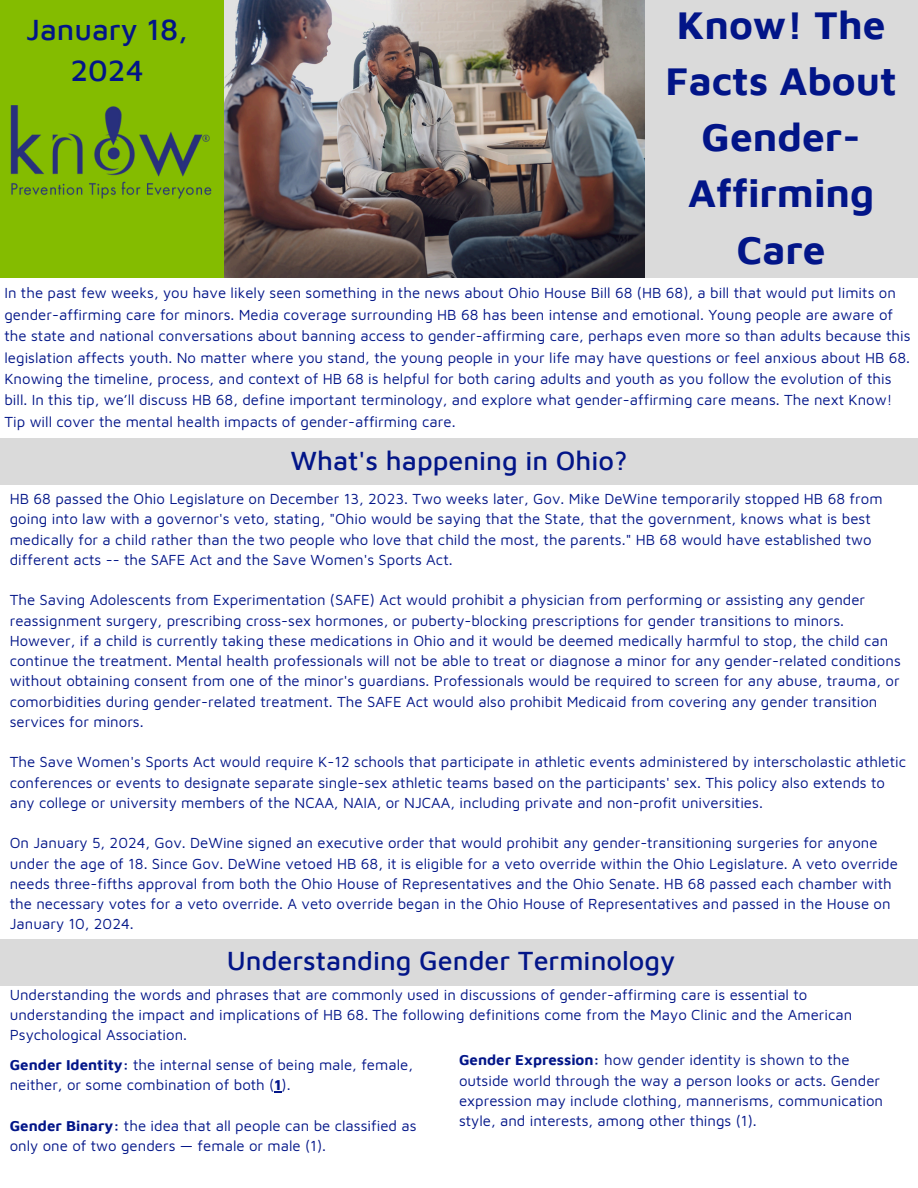
<style>
.page{position:relative;width:918px;height:1188px;background:#fff}
.page>*{position:absolute;margin:0;border:0;box-sizing:border-box;transform-origin:0 0}
.t1{font:700 40.5px/56.2px "Maven Pro";color:#021588;text-align:center}
.t2{font:500 30px/41.7px "Maven Pro";color:#021588;text-align:center}
.t3{font:500 27px "Maven Pro";color:#021588}
.t4{font:15px/20.2px "Maven Pro";color:#021588}
.s1{font-weight:700}
</style>
<div class="page">
<div style="left:0;top:0;width:225px;height:278px;background:#84bc00"></div>
<img style="left:10px;top:105px;width:202px;height:94px">
<div style="left:641px;top:0;width:277px;height:278px;background:#dadada"></div>
<div style="left:0;top:438px;width:918px;height:47px;background:#dadada"></div>
<img style="left:225px;top:0;width:419px;height:278px">
<div style="left:0;top:939px;width:918px;height:46px;background:#dadada"></div>
<p class="t2" style="left:26px;top:7px;width:163px">January 18,<br>2024</p>
<p class="t1" style="left:666px;top:-5px;width:233px">Know! The<br>Facts About<br>Gender-<br>Affirming<br>Care</p>
<h1 class="t4" style="left:4px;top:282px;width:908px;line-height:21.3px">In the past few weeks, you have likely seen something in the news about Ohio House Bill 68 (HB 68), a bill that would put limits on gender-affirming care for minors. Media coverage surrounding HB 68 has been intense and emotional. Young people are aware of the state and national conversations about banning access to gender-affirming care, perhaps even more so than adults because this legislation affects youth. No matter where you stand, the young people in your life may have questions or feel anxious about HB 68.<br>Knowing the timeline, process, and context of HB 68 is helpful for both caring adults and youth as you follow the evolution of this bill. In this tip, we’ll discuss HB 68, define important terminology, and explore what gender-affirming care means. The next Know!<br>Tip will cover the mental health impacts of gender-affirming care.</h1>
<p class="t3" style="left:290px;top:444px;width:339px">What's happening in Ohio?</p>
<h2 class="t4" style="left:10px;top:488px;width:874px">HB 68 passed the Ohio Legislature on December 13, 2023. Two weeks later, Gov. Mike DeWine temporarily stopped HB 68 from going into law with a governor's veto, stating, "Ohio would be saying that the State, that the government, knows what is best medically for a child rather than the two people who love that child the most, the parents." HB 68 would have established two different acts -- the SAFE Act and the Save Women's Sports Act.</h2>
<p class="t4" style="left:10px;top:590px;width:893px">The Saving Adolescents from Experimentation (SAFE) Act would prohibit a physician from performing or assisting any gender reassignment surgery, prescribing cross-sex hormones, or puberty-blocking prescriptions for gender transitions to minors.<br>However, if a child is currently taking these medications in Ohio and it would be deemed medically harmful to stop, the child can continue the treatment. Mental health professionals will not be able to treat or diagnose a minor for any gender-related conditions without obtaining consent from one of the minor's guardians. Professionals would be required to screen for any abuse, trauma, or comorbidities during gender-related treatment. The SAFE Act would also prohibit Medicaid from covering any gender transition services for minors.</p>
<p class="t4" style="left:10px;top:752px;width:898px">The Save Women's Sports Act would require K-12 schools that participate in athletic events administered by interscholastic athletic conferences or events to designate separate single-sex athletic teams based on the participants' sex. This policy also extends to any college or university members of the NCAA, NAIA, or NJCAA, including private and non-profit universities.</p>
<p class="t4" style="left:10px;top:833px;width:890px">On January 5, 2024, Gov. DeWine signed an executive order that would prohibit any gender-transitioning surgeries for anyone under the age of 18. Since Gov. DeWine vetoed HB 68, it is eligible for a veto override within the Ohio Legislature. A veto override needs three-fifths approval from both the Ohio House of Representatives and the Ohio Senate. HB 68 passed each chamber with the necessary votes for a veto override. A veto override began in the Ohio House of Representatives and passed in the House on January 10, 2024.</p>
<p class="t3" style="left:227px;top:944px;width:450px">Understanding Gender Terminology</p>
<h3 class="t4" style="left:10px;top:984px;width:844px">Understanding the words and phrases that are commonly used in discussions of gender-affirming care is essential to understanding the impact and implications of HB 68. The following definitions come from the Mayo Clinic and the American<br>Psychological Association.</h3>
<p class="t4" style="left:10px;top:1054px;width:405px"><span class="s1">Gender Identity:</span> the internal sense of being male, female, neither, or some combination of both (<span class="s1">1</span>).</p>
<p class="t4" style="left:10px;top:1115px;width:408px"><span class="s1">Gender Binary:</span> the idea that all people can be classified as only one of two genders — female or male (1).</p>
<p class="t4" style="left:459px;top:1050px;width:426px"><span class="s1">Gender Expression:</span> how gender identity is shown to the outside world through the way a person looks or acts. Gender expression may include clothing, mannerisms, communication style, and interests, among other things (1).</p>
</div>
